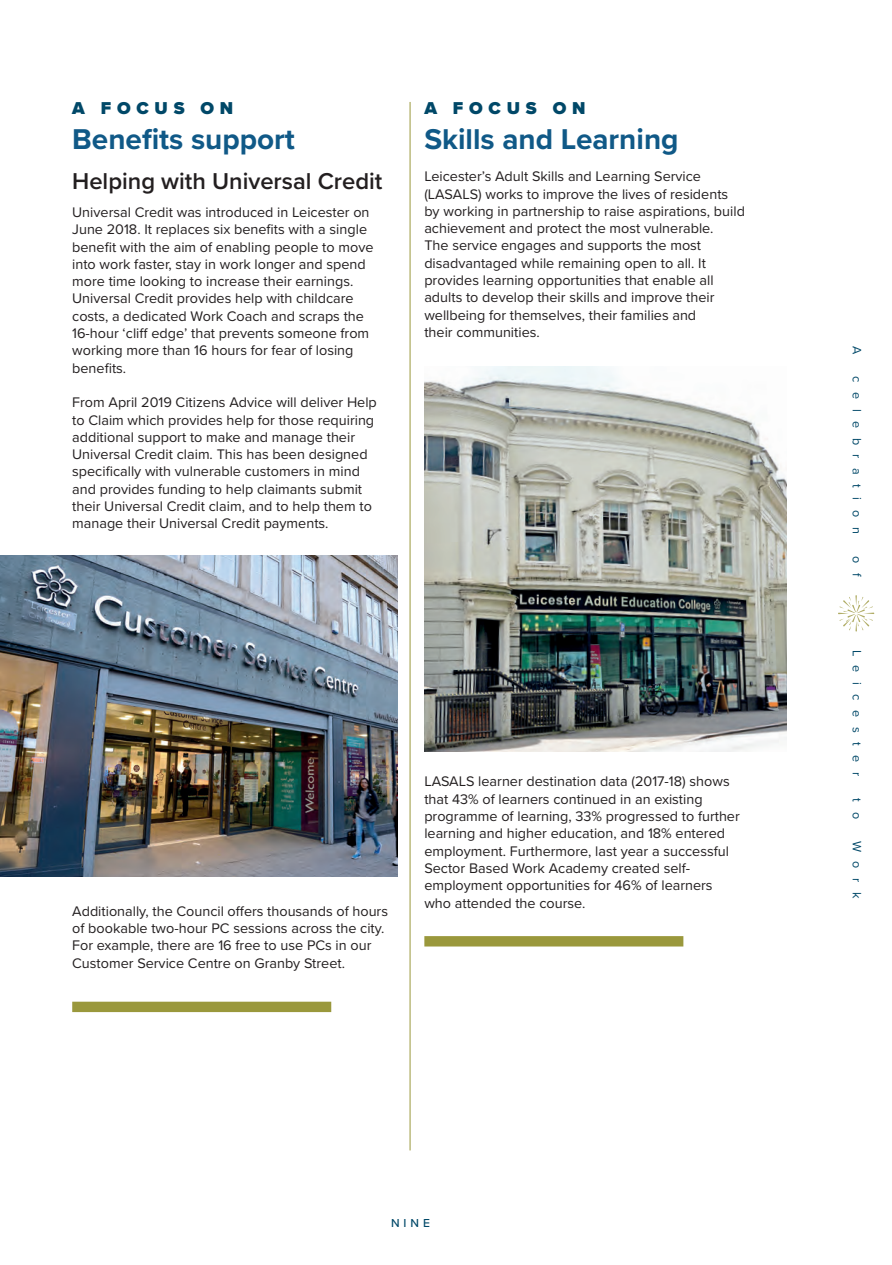
<style>
.page{position:relative;width:892px;height:1265px;background:#fff}
.page>*{position:absolute;margin:0;border:0;box-sizing:border-box;transform-origin:0 0}
.t1{font:700 29.7px "Proxima Nova";color:#105987}
.t2{font:600 23.7px "Proxima Nova";color:#231f20}
.t3{font:900 17.85px "Proxima Nova";letter-spacing:.32em;color:#004868}
.t4{font:14.4px/17.2px "Proxima Nova";color:#231f20}
.t5{font:12.6px "Proxima Nova";letter-spacing:.76em;color:#004868}
.t6{font:500 12px "Proxima Nova";color:#004868}
</style>
<div class="page">
<svg style="left:838px;top:595px;width:36px;height:36px"></svg>
<div style="left:424px;top:936px;width:259px;height:10px;background:#9a983c"></div>
<div style="left:72px;top:1001px;width:259px;height:11px;background:#9a983c"></div>
<hr style="left:410px;top:102px;width:1px;height:1048px;background:#9a983c">
<img style="left:0;top:555px;width:397px;height:321px">
<img style="left:424px;top:366px;width:363px;height:385px">
<p class="t3" style="left:72px;top:95px;width:162px">A FOCUS ON</p>
<p class="t1" style="left:72px;top:117px;width:224px">Benefts support</p>
<p class="t2" style="left:72px;top:164px;width:312px">Helping with Universal Credit</p>
<p class="t4" style="left:72px;top:203px;width:303px">Universal Credit was introduced in Leicester on June 2018. It replaces six benefts with a single beneft with the aim of enabling people to move into work faster, stay in work longer and spend more time looking to increase their earnings.<br>Universal Credit provides help with childcare costs, a dedicated Work Coach and scraps the 16-hour ‘clif edge’ that prevents someone from working more than 16 hours for fear of losing benefts.</p>
<p class="t4" style="left:72px;top:393px;width:306px">From April 2019 Citizens Advice will deliver Help to Claim which provides help for those requiring additional support to make and manage their Universal Credit claim. This has been designed specifcally with vulnerable customers in mind and provides funding to help claimants submit their Universal Credit claim, and to help them to manage their Universal Credit payments.</p>
<p class="t3" style="left:424px;top:95px;width:162px">A FOCUS ON</p>
<p class="t1" style="left:424px;top:117px;width:256px">Skills and Learning</p>
<p class="t4" style="left:424px;top:167px;width:322px">Leicester’s Adult Skills and Learning Service (LASALS) works to improve the lives of residents by working in partnership to raise aspirations, build achievement and protect the most vulnerable.<br>The service engages and supports the most disadvantaged while remaining open to all. It provides learning opportunities that enable all adults to develop their skills and improve their wellbeing for themselves, their families and<br>their communities.</p>
<p class="t4" style="left:72px;top:901px;width:317px">Additionally, the Council ofers thousands of hours of bookable two-hour PC sessions across the city.<br>For example, there are 16 free to use PCs in our Customer Service Centre on Granby Street.</p>
<p class="t4" style="left:424px;top:772px;width:317px">LASALS learner destination data (2017-18) shows that 43% of learners continued in an existing programme of learning, 33% progressed to further learning and higher education, and 18% entered employment. Furthermore, last year a successful Sector Based Work Academy created self&shy;employment opportunities for 46% of learners who attended the course.</p>
<p class="t6" style="left:391px;top:1214px;width:40px">NINE</p>
<p class="t5" style="left:866px;top:346px;width:10px;rotate:90deg">A</p>
<p class="t5" style="left:866px;top:376px;width:159px;rotate:90deg">celebration</p>
<p class="t5" style="left:866px;top:556px;width:22px;rotate:90deg">o f</p>
<p class="t5" style="left:866px;top:649px;width:128px;rotate:90deg">Leicester</p>
<p class="t5" style="left:866px;top:798px;width:22px;rotate:90deg">t o</p>
<p class="t5" style="left:866px;top:841px;width:58px;rotate:90deg">Work</p>
</div>
